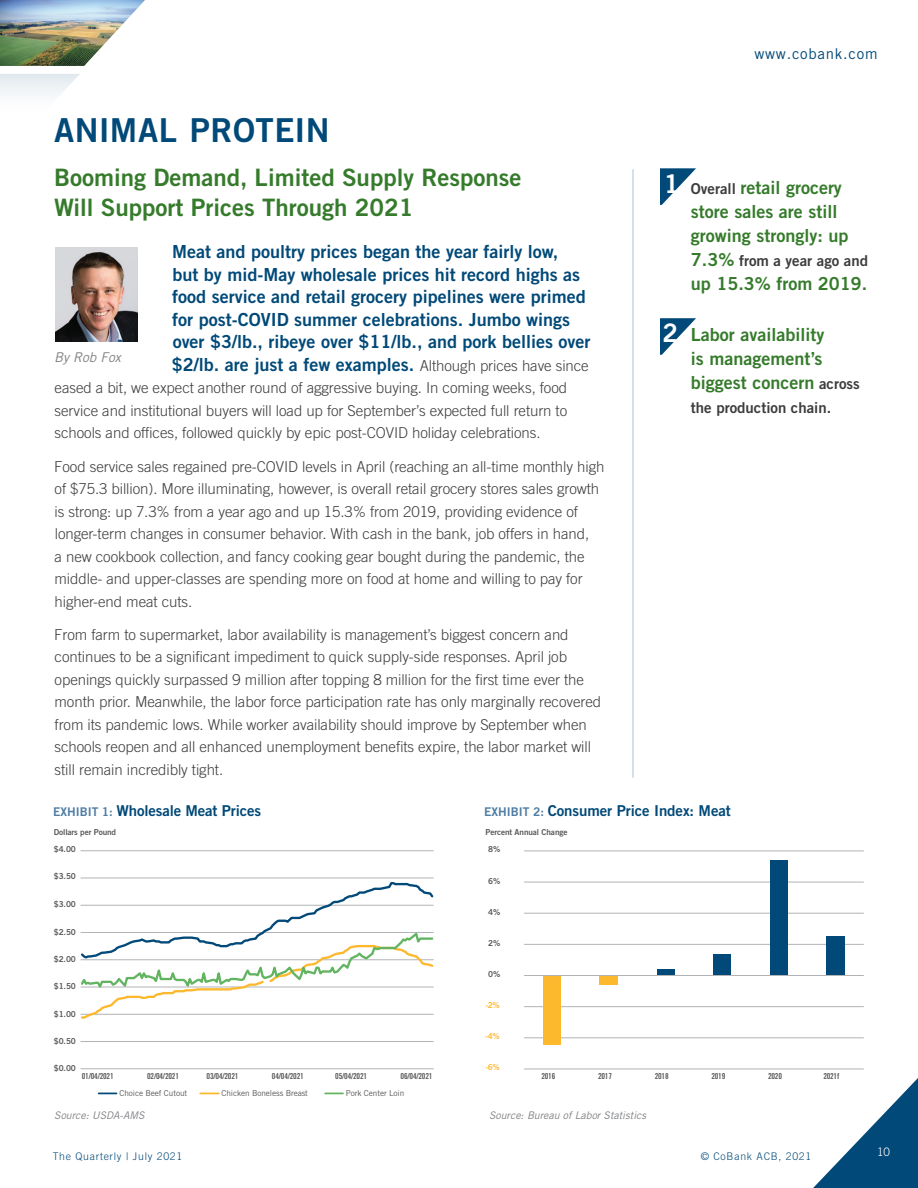
<style>
.page{position:relative;width:918px;height:1188px;background:#fff}
.page>*{position:absolute;margin:0;border:0;box-sizing:border-box;transform-origin:0 0}
.t1{font:33px "Trade Gothic Bold Two";letter-spacing:.015em;color:#004978}
.t2{font:25.5px "Trade Gothic Bold Two";color:#fff}
.t3{font:24px/30px "Trade Gothic Bold Two";color:#357b2b}
.t4{font:18px/22.5px "Trade Gothic Bold Two";color:#004978}
.t5{font:18px/24px "Trade Gothic Bold Two";color:#357b2b}
.t6{font:300 15px/22.5px "Trade Gothic";letter-spacing:-.005em;color:#3e3d3e}
.t7{font:15px "Trade Gothic Bold Two";letter-spacing:-.005em;color:#004978}
.t8{font:15px "Trade Gothic Bold Two";color:#3e3d3e}
.t9{font:15px "Trade Gothic";letter-spacing:.05em;color:#004978}
.t10{font:italic 13.5px "Trade Gothic";color:#808285}
.t11{font:300 11.7px "Trade Gothic";color:#fff}
.t12{font:italic 10.5px "Trade Gothic";color:#808285}
.t13{font:300 10.5px "Trade Gothic";letter-spacing:.07em;color:#004978}
.t14{font:8.25px "Trade Gothic Bold Two";letter-spacing:-.01em;color:#595959}
.t15{font:8.25px "Trade Gothic Bold Cond Twenty";letter-spacing:-.025em;color:#595959}
.t16{font:8.25px "Trade Gothic";letter-spacing:-.01em;color:#595959}
.t17{font:8.25px "Trade Gothic Bold Two";color:#fdb92e}
.s1{font-family:"Trade Gothic";font-weight:300;font-size:15px;color:#3e3d3e}
.s2{font-size:15px;color:#3e3d3e}
.s3{font-size:18px;color:#357b2b}
.s4{font-size:12px;color:#4f7da4}
</style>
<div class="page">
<svg style="left:800px;top:1068px;width:118px;height:120px"></svg>
<img style="left:0;top:0;width:145px;height:66px">
<hr style="left:524px;top:1069px;width:340px;height:1px;background:#b2b3b7">
<hr style="left:524px;top:1038px;width:340px;height:1px;background:#b2b3b7">
<hr style="left:524px;top:1006px;width:340px;height:1px;background:#b2b3b7">
<hr style="left:524px;top:944px;width:340px;height:1px;background:#b2b3b7">
<hr style="left:524px;top:913px;width:340px;height:1px;background:#b2b3b7">
<hr style="left:524px;top:882px;width:340px;height:1px;background:#b2b3b7">
<hr style="left:524px;top:851px;width:340px;height:1px;background:#b2b3b7">
<div style="left:826px;top:936px;width:19px;height:39px;background:#004978"></div>
<div style="left:770px;top:860px;width:17px;height:115px;background:#004978"></div>
<div style="left:713px;top:955px;width:18px;height:20px;background:#004978"></div>
<div style="left:657px;top:969px;width:17px;height:6px;background:#004978"></div>
<div style="left:600px;top:976px;width:18px;height:9px;background:#fdb92e"></div>
<div style="left:543px;top:975px;width:18px;height:69px;background:#fdb92e"></div>
<hr style="left:524px;top:975px;width:340px;height:1px;background:#b2b3b7">
<hr style="left:81px;top:1041px;width:353px;height:1px;background:#b2b3b7">
<hr style="left:81px;top:878px;width:353px;height:1px;background:#b2b3b7">
<hr style="left:81px;top:850px;width:353px;height:1px;background:#b2b3b7">
<hr style="left:81px;top:1068px;width:353px;height:1px;background:#b2b3b7">
<svg style="left:80px;top:882px;width:354px;height:137px"></svg>
<svg style="left:99px;top:1093px;width:18px;height:1px"></svg>
<svg style="left:200px;top:1093px;width:19px;height:1px"></svg>
<svg style="left:325px;top:1093px;width:18px;height:1px"></svg>
<svg style="left:660px;top:168px;width:36px;height:37px"></svg>
<svg style="left:660px;top:318px;width:36px;height:37px"></svg>
<hr style="left:633px;top:169px;width:1px;height:609px;background:#abc3d0">
<img style="left:56px;top:248px;width:81px;height:93px">
<h1 class="t1" style="left:54px;top:110px;width:277px">ANIMAL PROTEIN</h1>
<h3 class="t3" style="left:54px;top:162px;width:469px">Booming Demand, Limited Supply Response<br>Will Support Prices Through 2021</h3>
<p class="t4" style="left:172px;top:240px;width:420px">Meat and poultry prices began the year fairly low,<br>but by mid-May wholesale prices hit record highs as food service and retail grocery pipelines were primed for post-COVID summer celebrations. Jumbo wings over $3/lb., ribeye over $11/lb., and pork bellies over $2/lb. are just a few examples. <span class="s1">Although prices have since</span></p>
<p class="t6" style="left:55px;top:377px;width:514px;text-align:justify">eased a bit, we expect another round of aggressive buying. In coming weeks, food service and institutional buyers will load up for September’s expected full return to schools and offices, followed quickly by epic post-COVID holiday celebrations.</p>
<p class="t6" style="left:54px;top:455px;width:552px">Food service sales regained pre-COVID levels in April (reaching an all-time monthly high of $75.3 billion). More illuminating, however, is overall retail grocery stores sales growth is strong: up 7.3% from a year ago and up 15.3% from 2019, providing evidence of longer-term changes in consumer behavior. With cash in the bank, job offers in hand,<br>a new cookbook collection, and fancy cooking gear bought during the pandemic, the middle- and upper-classes are spending more on food at home and willing to pay for higher-end meat cuts.</p>
<p class="t6" style="left:54px;top:623px;width:548px">From farm to supermarket, labor availability is management’s biggest concern and continues to be a significant impediment to quick supply-side responses. April job openings quickly surpassed 9 million after topping 8 million for the first time ever the month prior. Meanwhile, the labor force participation rate has only marginally recovered from its pandemic lows. While worker availability should improve by September when schools reopen and all enhanced unemployment benefits expire, the labor market will still remain incredibly tight.</p>
<p class="t10" style="left:54px;top:349px;width:68px">By Rob Fox</p>
<p class="t9" style="left:754px;top:45px;width:125px">www.cobank.com</p>
<h2 class="t2" style="left:664px;top:168px;width:17px">1</h2>
<h2 class="t2" style="left:663px;top:317px;width:17px">2</h2>
<p class="t5" style="left:691px;top:176px;width:159px"><span class="s2">Overall</span> retail grocery store sales are still growing strongly: up</p>
<p class="t8" style="left:691px;top:252px;width:179px"><span class="s3">7.3%</span> from a year ago and</p>
<p class="t5" style="left:691px;top:272px;width:178px">up 15.3% from 2019.</p>
<p class="t5" style="left:691px;top:323px;width:170px">Labor availability<br>is management’s biggest concern <span class="s2">across</span></p>
<p class="t8" style="left:691px;top:399px;width:142px">the production chain.</p>
<p class="t7" style="left:53px;top:801px;width:210px"><span class="s4">EXHIBIT 1:</span> Wholesale Meat Prices</p>
<p class="t14" style="left:54px;top:827px;width:64px">Dollars per Pound</p>
<p class="t14" style="left:54px;top:844px;width:24px">$4.00</p>
<p class="t14" style="left:54px;top:871px;width:24px">$3.50</p>
<p class="t14" style="left:54px;top:899px;width:24px">$3.00</p>
<p class="t14" style="left:54px;top:927px;width:24px">$2.50</p>
<p class="t14" style="left:54px;top:954px;width:24px">$2.00</p>
<p class="t14" style="left:54px;top:981px;width:24px">$1.50</p>
<p class="t14" style="left:54px;top:1009px;width:24px">$1.00</p>
<p class="t14" style="left:54px;top:1036px;width:24px">$0.50</p>
<p class="t14" style="left:54px;top:1063px;width:24px">$0.00</p>
<p class="t15" style="left:82px;top:1071px;width:33px">01/04/2021</p>
<p class="t15" style="left:147px;top:1071px;width:33px">02/04/2021</p>
<p class="t15" style="left:207px;top:1071px;width:33px">03/04/2021</p>
<p class="t15" style="left:272px;top:1071px;width:33px">04/04/2021</p>
<p class="t15" style="left:335px;top:1071px;width:33px">05/04/2021</p>
<p class="t15" style="left:401px;top:1071px;width:33px">06/04/2021</p>
<p class="t16" style="left:119px;top:1088px;width:69px">Choice Beef Cutout</p>
<p class="t16" style="left:222px;top:1088px;width:88px">Chicken Boneless Breast</p>
<p class="t16" style="left:346px;top:1088px;width:60px">Pork Center Loin</p>
<p class="t7" style="left:484px;top:801px;width:248px"><span class="s4">EXHIBIT 2:</span> Consumer Price Index: Meat</p>
<p class="t14" style="left:486px;top:827px;width:84px">Percent Annual Change</p>
<p class="t14" style="left:488px;top:844px;width:14px">8%</p>
<p class="t14" style="left:488px;top:875px;width:14px">6%</p>
<p class="t14" style="left:488px;top:907px;width:14px">4%</p>
<p class="t14" style="left:488px;top:938px;width:14px">2%</p>
<p class="t14" style="left:488px;top:969px;width:14px">0%</p>
<p class="t17" style="left:485px;top:1000px;width:16px">-2%</p>
<p class="t17" style="left:485px;top:1031px;width:16px">-4%</p>
<p class="t17" style="left:485px;top:1062px;width:16px">-6%</p>
<p class="t15" style="left:541px;top:1071px;width:15px">2016</p>
<p class="t15" style="left:598px;top:1071px;width:15px">2017</p>
<p class="t15" style="left:655px;top:1071px;width:15px">2018</p>
<p class="t15" style="left:711px;top:1071px;width:15px">2019</p>
<p class="t15" style="left:768px;top:1071px;width:15px">2020</p>
<p class="t15" style="left:823px;top:1071px;width:18px">2021f</p>
<p class="t12" style="left:54px;top:1108px;width:92px">Source: USDA-AMS</p>
<p class="t12" style="left:489px;top:1108px;width:159px">Source: Bureau of Labor Statistics</p>
<p class="t13" style="left:53px;top:1150px;width:131px">The Quarterly | July 2021</p>
<p class="t13" style="left:701px;top:1150px;width:112px">© CoBank ACB, 2021</p>
<p class="t11" style="left:877px;top:1145px;width:14px">10</p>
</div>
